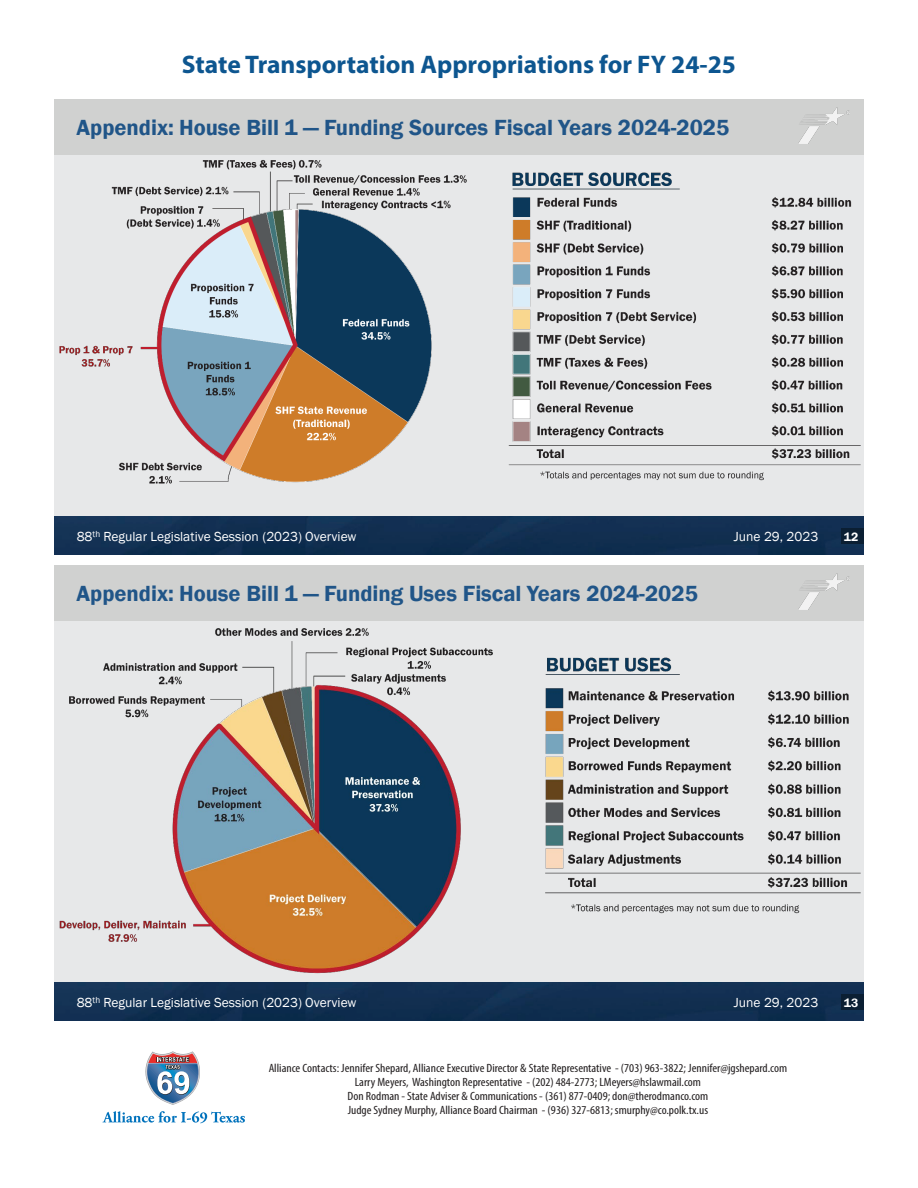
<style>
.page{position:relative;width:918px;height:1188px;background:#fff}
.page>*{position:absolute;margin:0;border:0;box-sizing:border-box;transform-origin:0 0}
.minion_subs{font:700 25.5px "Myriad Pro";color:#0d5690}
.t1{font:600 22.5px "Franklin Gothic";color:#205588}
.t2{font:13.5px "Franklin Gothic";color:#fff}
.t3{font:600 12.45px "Franklin Gothic";color:#fff}
.minion_subs-2{font:condensed 12px "Myriad Pro";color:#231f20;scale:1.09 1}
</style>
<div class="page">
<svg style="left:145px;top:1052px;width:55px;height:53px"></svg>
<svg style="left:102px;top:1111px;width:143px;height:12px"></svg>
<div style="left:54px;top:99px;width:810px;height:456px;background:#e7e8e9"></div>
<div style="left:54px;top:517px;width:810px;height:38px;background:#112f50"></div>
<div style="left:841px;top:528px;width:23px;height:16px;background:#0b1f33"></div>
<div style="left:54px;top:99px;width:810px;height:55px;background:#d0d1d0"></div>
<img style="left:799px;top:108px;width:50px;height:35px">
<img style="left:59px;top:160px;width:802px;height:324px">
<div style="left:54px;top:988px;width:810px;height:33px;background:#112e4f"></div>
<div style="left:841px;top:994px;width:23px;height:16px;background:#0b1f33"></div>
<div style="left:54px;top:565px;width:810px;height:55px;background:#d0d1d0"></div>
<img style="left:799px;top:574px;width:50px;height:36px">
<img style="left:54px;top:623px;width:810px;height:365px">
<p class="minion_subs" style="left:182px;top:48px;width:556px">State Transportation Appropriations for FY 24-25</p>
<p class="t1" style="left:76px;top:113px;width:654px">Appendix: House Bill 1 ― Funding Sources Fiscal Years 2024-2025</p>
<p class="t2" style="left:77px;top:528px;width:281px">88<sup>th</sup> Regular Legislative Session (2023) Overview</p>
<p class="t2" style="left:734px;top:528px;width:86px">June 29, 2023</p>
<p class="t1" style="left:76px;top:579px;width:623px">Appendix: House Bill 1 ― Funding Uses Fiscal Years 2024-2025</p>
<p class="t3" style="left:844px;top:529px;width:16px">12</p>
<p class="t2" style="left:77px;top:994px;width:281px">88<sup>th</sup> Regular Legislative Session (2023) Overview</p>
<p class="t2" style="left:734px;top:994px;width:86px">June 29, 2023</p>
<p class="minion_subs-2" style="left:269px;top:1061px;width:477px">Alliance Contacts: Jennifer Shepard, Alliance Executive Director &amp; State Representative - (703) 963-3822; Jennifer@jgshepard.com</p>
<p class="minion_subs-2" style="left:355px;top:1075px;width:319px">Larry Meyers, Washington Representative - (202) 484-2773; LMeyers@hslawmail.com</p>
<p class="minion_subs-2" style="left:348px;top:1089px;width:333px">Don Rodman - State Adviser &amp; Communications - (361) 877-0409; don@therodmanco.com</p>
<p class="minion_subs-2" style="left:348px;top:1103px;width:332px">Judge Sydney Murphy, Alliance Board Chairman - (936) 327-6813; smurphy@co.polk.tx.us</p>
<p class="t3" style="left:844px;top:995px;width:16px">13</p>
</div>
